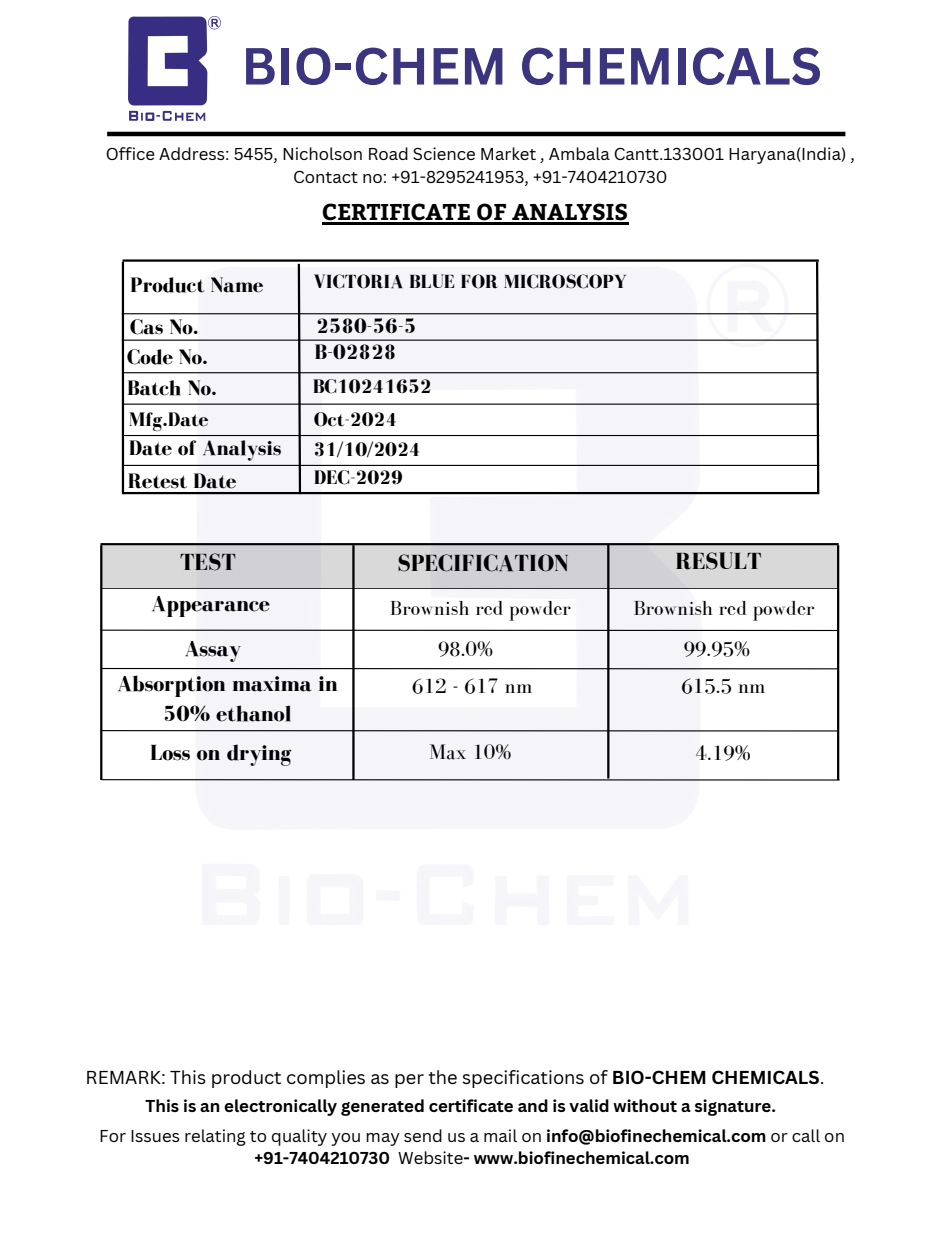
<style>
.page{position:relative;width:935px;height:1233px;background:#fff}
.page>*{position:absolute;margin:0;border:0;box-sizing:border-box;transform-origin:0 0}
.t1{font:700 51px "Canva Sans";color:#3b3580}
.t2{font:700 24px "Bodoni FLF";color:#000}
.t3{font:700 22.8px "Bitter";color:#000}
.t4{font:700 22.5px/30.3px "Bodoni FLF";color:#000;text-align:center}
.t5{font:700 21.45px/42.6px "Bodoni FLF";color:#000}
.t6{font:21.45px "Bodoni FLF";color:#000}
.t7{font:21px "Bodoni FLF";color:#000}
.t8{font:700 20.1px/33.2px "Bodoni FLF";color:#000}
.t9{font:700 19.5px "Bodoni FLF";color:#000}
.t10{font:18.3px "Canva Sans";color:#000}
.t11{font:700 16.8px/29.2px "Canva Sans";color:#000}
.t12{font:16.8px/22.5px "Canva Sans";color:#000;text-align:center}
.s1{font-weight:700}
.s2{font-weight:400}
</style>
<div class="page">
<hr style="left:107px;top:132px;width:738px;height:4px;background:#000">
<img style="left:128px;top:17px;width:93px;height:103px">
<hr style="left:322px;top:222px;width:306px;height:3px;background:#000">
<hr style="left:100px;top:588px;width:739px;height:1px;background:#000">
<hr style="left:100px;top:543px;width:739px;height:2px;background:#000">
<div style="left:103px;top:546px;width:736px;height:42px;background:#d9d9d9"></div>
<hr style="left:122px;top:313px;width:696px;height:1px;background:#000">
<hr style="left:122px;top:340px;width:696px;height:1px;background:#000">
<hr style="left:122px;top:372px;width:697px;height:1px;background:#000">
<hr style="left:123px;top:404px;width:696px;height:1px;background:#000">
<hr style="left:123px;top:435px;width:696px;height:1px;background:#000">
<hr style="left:123px;top:465px;width:696px;height:1px;background:#000">
<hr style="left:123px;top:492px;width:696px;height:2px;background:#000">
<hr style="left:122px;top:262px;width:2px;height:232px;background:#000">
<svg style="left:815px;top:262px;width:5px;height:232px"></svg>
<hr style="left:122px;top:259px;width:697px;height:3px;background:#000">
<hr style="left:837px;top:545px;width:2px;height:235px;background:#000">
<hr style="left:100px;top:545px;width:2px;height:235px;background:#000">
<img style="left:196px;top:264px;width:593px;height:635px">
<hr style="left:100px;top:630px;width:738px;height:1px;background:#000">
<hr style="left:101px;top:668px;width:738px;height:1px;background:#000">
<hr style="left:102px;top:779px;width:737px;height:2px;background:#000">
<hr style="left:607px;top:544px;width:2px;height:235px;background:#000">
<hr style="left:352px;top:545px;width:3px;height:235px;background:#000">
<hr style="left:101px;top:730px;width:738px;height:2px;background:#000">
<h1 class="t1" style="left:241px;top:30px;width:582px">BIO-CHEM CHEMICALS</h1>
<p class="t12" style="left:106px;top:143px;width:751px">Office Address: 5455, Nicholson Road Science Market , Ambala Cantt.133001 Haryana(India) ,<br>Contact no: +91-8295241953, +91-7404210730</p>
<p class="t5" style="left:130px;top:263px;width:135px">Product Name<br>Cas No.</p>
<p class="t5" style="left:127px;top:342px;width:91px;line-height:30.5px">Code No.<br>Batch No.</p>
<p class="t8" style="left:129px;top:403px;width:81px">Mfg.Date</p>
<p class="t5" style="left:128px;top:432px;width:155px;line-height:33px">Date of Analysis<br>Retest Date</p>
<h3 class="t3" style="left:322px;top:195px;width:308px">CERTIFICATE OF ANALYSIS</h3>
<p class="t9" style="left:314px;top:271px;width:315px">VICTORIA BLUE FOR MICROSCOPY</p>
<p class="t5" style="left:316px;top:304px;width:102px">2580-56-5</p>
<p class="t5" style="left:315px;top:331px;width:83px">B-02828</p>
<p class="t8" style="left:313px;top:370px;width:120px">BC10241652<br>Oct-2024</p>
<p class="t8" style="left:314px;top:436px;width:109px;line-height:27.3px">31/10/2024<br>DEC-2029</p>
<h2 class="t2" style="left:180px;top:549px;width:57px">TEST</h2>
<h2 class="t2" style="left:397px;top:550px;width:173px">SPECIFICATION</h2>
<h2 class="t2" style="left:676px;top:548px;width:87px">RESULT</h2>
<h3 class="t4" style="left:151px;top:589px;width:120px">Appearance</h3>
<p class="t7" style="left:390px;top:596px;width:183px">Brownish red powder</p>
<p class="t7" style="left:633px;top:596px;width:183px">Brownish red powder</p>
<h3 class="t4" style="left:184px;top:633px;width:58px">Assay</h3>
<p class="t6" style="left:438px;top:638px;width:57px">98.0%</p>
<p class="t6" style="left:683px;top:637px;width:68px">99.95%</p>
<h3 class="t4" style="left:117px;top:668px;width:222px">Absorption maxima in<br>50% ethanol</h3>
<p class="t6" style="left:412px;top:674px;width:122px">612 - 617 nm</p>
<p class="t6" style="left:681px;top:674px;width:86px">615.5 nm</p>
<h3 class="t4" style="left:150px;top:737px;width:143px">Loss on drying</h3>
<p class="t6" style="left:429px;top:740px;width:84px">Max 10%</p>
<p class="t6" style="left:695px;top:742px;width:57px">4.19%</p>
<p class="t10" style="left:86px;top:1065px;width:740px">REMARK: This product complies as per the specifications of <span class="s1">BIO-CHEM CHEMICALS</span>.</p>
<p class="t11" style="left:99px;top:1091px;width:747px;text-indent:46px">This is an electronically generated certificate and is valid without a signature.<br><span class="s2">For Issues relating to quality you may send us a mail on</span> info@biofinechemical.com <span class="s2">or call on</span></p>
<p class="t11" style="left:254px;top:1143px;width:437px">+91-7404210730 <span class="s2">Website</span>- www.biofinechemical.com</p>
</div>
